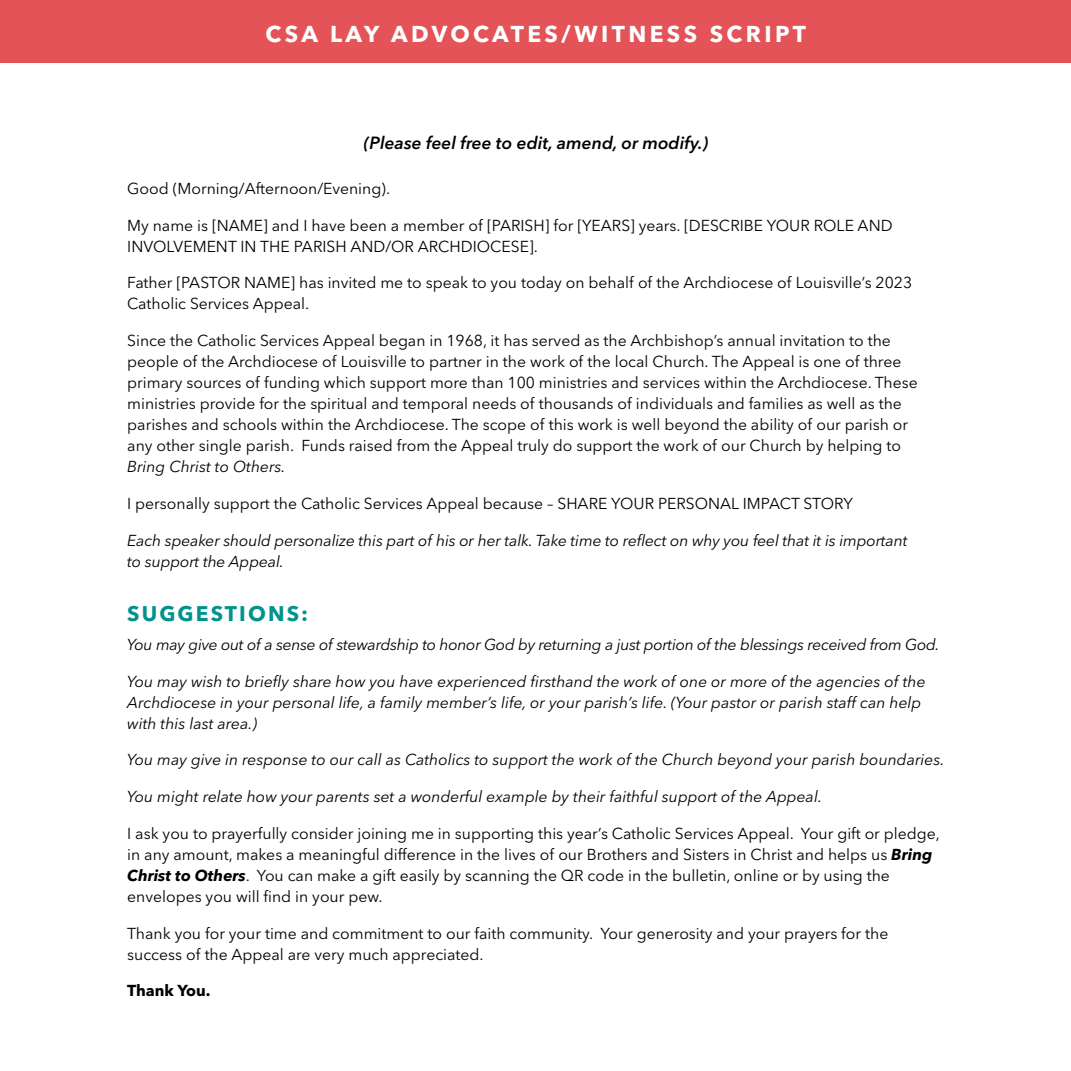
<style>
.page{position:relative;width:1071px;height:1071px;background:#fff}
.page>*{position:absolute;margin:0;border:0;box-sizing:border-box;transform-origin:0 0}
.t1{font:700 22.75px "Avenir Next LT Pro";letter-spacing:.15em;color:#fff}
.t2{font:700 21px "Avenir Next LT Pro";letter-spacing:.1em;color:#00938d}
.t3{font:italic 600 17.5px "Avenir Next LT Pro";color:#000}
.t4{font:15.75px/21px "Avenir Next LT Pro";color:#000}
.t5{font:italic 15.75px/21px "Avenir Next LT Pro";color:#000}
.t6{font:italic 15.75px "Avenir Next LT Pro";letter-spacing:-.02em;color:#000}
.t7{font:700 15.75px "Avenir Next LT Pro";color:#000}
.s1{font-weight:700;font-style:italic}
</style>
<div class="page">
<div style="left:0;top:0;width:1071px;height:62px;background:#e35358"></div>
<h1 class="t1" style="left:265px;top:20px;width:542px">CSA LAY ADVOCATES/WITNESS SCRIPT</h1>
<p class="t3" style="left:364px;top:133px;width:346px">(Please feel free to edit, amend, or modify.)</p>
<p class="t4" style="left:127px;top:178px;width:264px">Good (Morning/Afternoon/Evening).</p>
<p class="t4" style="left:127px;top:215px;width:767px">My name is [NAME] and I have been a member of [PARISH] for [YEARS] years. [DESCRIBE YOUR ROLE AND<br>INVOLVEMENT IN THE PARISH AND/OR ARCHDIOCESE].</p>
<p class="t4" style="left:127px;top:273px;width:786px">Father [PASTOR NAME] has invited me to speak to you today on behalf of the Archdiocese of Louisville’s 2023<br>Catholic Services Appeal.</p>
<p class="t4" style="left:127px;top:330px;width:792px">Since the Catholic Services Appeal began in 1968, it has served as the Archbishop’s annual invitation to the people of the Archdiocese of Louisville to partner in the work of the local Church. The Appeal is one of three primary sources of funding which support more than 100 ministries and services within the Archdiocese. These ministries provide for the spiritual and temporal needs of thousands of individuals and families as well as the parishes and schools within the Archdiocese. The scope of this work is well beyond the ability of our parish or any other single parish. Funds raised from the Appeal truly do support the work of our Church by helping to</p>
<p class="t5" style="left:127px;top:456px;width:160px">Bring Christ to Others.</p>
<p class="t4" style="left:127px;top:493px;width:727px">I personally support the Catholic Services Appeal because – SHARE YOUR PERSONAL IMPACT STORY</p>
<p class="t5" style="left:127px;top:530px;width:782px">Each speaker should personalize this part of his or her talk. Take time to reflect on why you feel that it is important to support the Appeal.</p>
<h2 class="t2" style="left:127px;top:601px;width:182px">SUGGESTIONS:</h2>
<p class="t6" style="left:127px;top:635px;width:814px">You may give out of a sense of stewardship to honor God by returning a just portion of the blessings received from God.</p>
<p class="t5" style="left:127px;top:671px;width:800px">You may wish to briefly share how you have experienced firsthand the work of one or more of the agencies of the<br>Archdiocese in your personal life, a family member’s life, or your parish’s life. (Your pastor or parish staff can help with this last area.)</p>
<p class="t5" style="left:127px;top:749px;width:819px">You may give in response to our call as Catholics to support the work of the Church beyond your parish boundaries.</p>
<p class="t5" style="left:127px;top:786px;width:696px">You might relate how your parents set a wonderful example by their faithful support of the Appeal.</p>
<p class="t4" style="left:127px;top:823px;width:814px">I ask you to prayerfully consider joining me in supporting this year’s Catholic Services Appeal. Your gift or pledge, in any amount, makes a meaningful difference in the lives of our Brothers and Sisters in Christ and helps us <span class="s1">Bring Christ to Others</span>. You can make a gift easily by scanning the QR code in the bulletin, online or by using the envelopes you will find in your pew.</p>
<p class="t4" style="left:127px;top:923px;width:763px">Thank you for your time and commitment to our faith community. Your generosity and your prayers for the success of the Appeal are very much appreciated.</p>
<p class="t7" style="left:127px;top:981px;width:85px">Thank You.</p>
</div>
